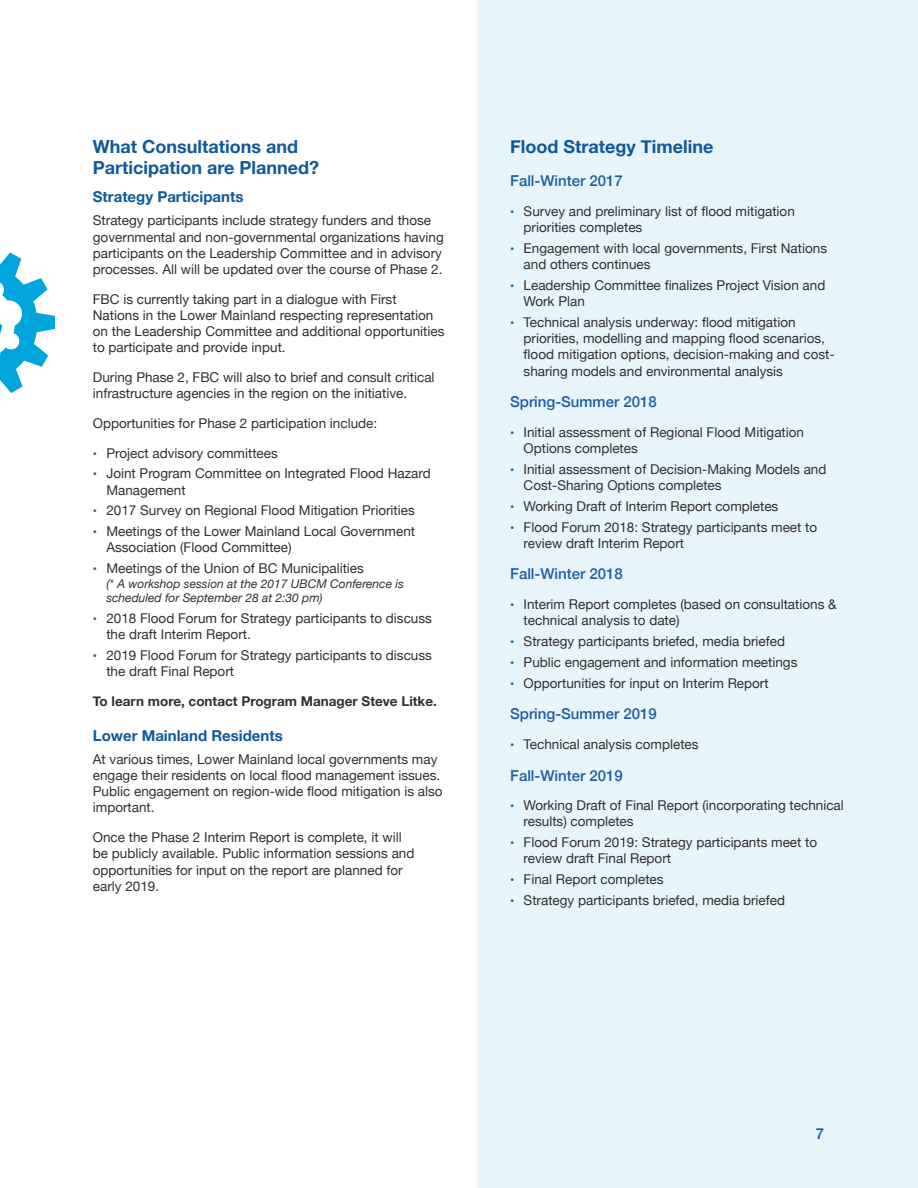
<style>
.page{position:relative;width:918px;height:1188px;background:#fff}
.page>*{position:absolute;margin:0;border:0;box-sizing:border-box;transform-origin:0 0}
.headers2{font:700 18px/21.6px "Helvetica Neue";color:#0f599b}
.body{font:500 15px "Helvetica Neue";color:#1f5e9f}
.headers2-2{font:700 15px "Helvetica Neue";color:#0f599b}
.body-2{font:500 15px "Helvetica Neue";color:#0f599b}
.body-3{font:13.5px/16.2px "Helvetica Neue";color:#312f30}
.body-4{font:700 13.5px "Helvetica Neue";color:#312f30}
.t1{font:italic 12px/14.4px "Helvetica Neue";color:#312f30}
.s1{font-size:12px;color:#0f599b}
</style>
<div class="page">
<div style="left:477px;top:0;width:441px;height:1188px;background:#e7f5fb"></div>
<svg style="left:0;top:252px;width:55px;height:141px"></svg>
<p class="headers2" style="left:93px;top:136px;width:228px">What Consultations and<br>Participation are Planned?</p>
<p class="headers2-2" style="left:93px;top:185px;width:152px">Strategy Participants</p>
<p class="body-3" style="left:93px;top:213px;width:352px">Strategy participants include strategy funders and those governmental and non-governmental organizations having participants on the Leadership Committee and in advisory processes. All will be updated over the course of Phase 2.</p>
<p class="body-3" style="left:93px;top:292px;width:353px">FBC is currently taking part in a dialogue with First Nations in the Lower Mainland respecting representation on the Leadership Committee and additional opportunities to participate and provide input.</p>
<p class="body-3" style="left:93px;top:370px;width:343px">During Phase 2, FBC will also to brief and consult critical infrastructure agencies in the region on the initiative.</p>
<p class="body-3" style="left:93px;top:416px;width:286px">Opportunities for Phase 2 participation include:</p>
<p class="body-3" style="left:93px;top:446px;width:187px"><span class="s1">•</span> Project advisory committees</p>
<p class="body-3" style="left:106px;top:466px;width:326px;text-indent:-14px"><span class="s1">•</span> Joint Program Committee on Integrated Flood Hazard<br>Management</p>
<p class="body-3" style="left:93px;top:503px;width:324px"><span class="s1">•</span> 2017 Survey on Regional Flood Mitigation Priorities</p>
<p class="body-3" style="left:106px;top:524px;width:310px;text-indent:-14px"><span class="s1">•</span> Meetings of the Lower Mainland Local Government<br>Association (Flood Committee)</p>
<p class="body-3" style="left:93px;top:561px;width:273px"><span class="s1">•</span> Meetings of the Union of BC Municipalities</p>
<p class="t1" style="left:106px;top:577px;width:299px">(* A workshop session at the 2017 UBCM Conference is scheduled for September 28 at 2:30 pm)</p>
<p class="body-3" style="left:106px;top:611px;width:327px;text-indent:-14px"><span class="s1">•</span> 2018 Flood Forum for Strategy participants to discuss the draft Interim Report.</p>
<p class="body-3" style="left:106px;top:648px;width:327px;text-indent:-14px"><span class="s1">•</span> 2019 Flood Forum for Strategy participants to discuss the draft Final Report</p>
<p class="body-4" style="left:93px;top:690px;width:346px">To learn more, contact Program Manager Steve Litke.</p>
<p class="headers2-2" style="left:93px;top:724px;width:191px">Lower Mainland Residents</p>
<p class="body-3" style="left:93px;top:752px;width:351px">At various times, Lower Mainland local governments may engage their residents on local flood management issues.<br>Public engagement on region-wide flood mitigation is also important.</p>
<p class="body-3" style="left:93px;top:830px;width:323px">Once the Phase 2 Interim Report is complete, it will be publicly available. Public information sessions and opportunities for input on the report are planned for early 2019.</p>
<p class="headers2" style="left:510px;top:136px;width:205px">Flood Strategy Timeline</p>
<p class="body" style="left:510px;top:169px;width:114px">Fall-Winter 2017</p>
<p class="body-3" style="left:524px;top:204px;width:273px;text-indent:-14px"><span class="s1">•</span> Survey and preliminary list of flood mitigation priorities completes</p>
<p class="body-3" style="left:524px;top:241px;width:305px;text-indent:-14px"><span class="s1">•</span> Engagement with local governments, First Nations and others continues</p>
<p class="body-3" style="left:524px;top:278px;width:303px;text-indent:-14px"><span class="s1">•</span> Leadership Committee finalizes Project Vision and<br>Work Plan</p>
<p class="body-3" style="left:524px;top:315px;width:313px;text-indent:-14px"><span class="s1">•</span> Technical analysis underway: flood mitigation priorities, modelling and mapping flood scenarios, flood mitigation options, decision-making and cost&shy;sharing models and environmental analysis</p>
<p class="body" style="left:510px;top:390px;width:148px">Spring-Summer 2018</p>
<p class="body-3" style="left:524px;top:425px;width:282px;text-indent:-14px"><span class="s1">•</span> Initial assessment of Regional Flood Mitigation<br>Options completes</p>
<p class="body-3" style="left:524px;top:462px;width:304px;text-indent:-14px"><span class="s1">•</span> Initial assessment of Decision-Making Models and<br>Cost-Sharing Options completes</p>
<p class="body-3" style="left:510px;top:499px;width:270px"><span class="s1">•</span> Working Draft of Interim Report completes</p>
<p class="body-3" style="left:524px;top:520px;width:295px;text-indent:-14px"><span class="s1">•</span> Flood Forum 2018: Strategy participants meet to review draft Interim Report</p>
<p class="body" style="left:510px;top:562px;width:114px">Fall-Winter 2018</p>
<p class="body-3" style="left:524px;top:597px;width:315px;text-indent:-14px"><span class="s1">•</span> Interim Report completes (based on consultations &amp; technical analysis to date)</p>
<p class="body-3" style="left:510px;top:634px;width:277px"><span class="s1">•</span> Strategy participants briefed, media briefed</p>
<p class="body-3" style="left:510px;top:655px;width:289px"><span class="s1">•</span> Public engagement and information meetings</p>
<p class="body-3" style="left:510px;top:676px;width:260px"><span class="s1">•</span> Opportunities for input on Interim Report</p>
<p class="body" style="left:510px;top:702px;width:148px">Spring-Summer 2019</p>
<p class="body-3" style="left:510px;top:737px;width:190px"><span class="s1">•</span> Technical analysis completes</p>
<p class="body" style="left:510px;top:763px;width:114px">Fall-Winter 2019</p>
<p class="body-3" style="left:524px;top:798px;width:322px;text-indent:-14px"><span class="s1">•</span> Working Draft of Final Report (incorporating technical results) completes</p>
<p class="body-3" style="left:524px;top:835px;width:295px;text-indent:-14px"><span class="s1">•</span> Flood Forum 2019: Strategy participants meet to review draft Final Report</p>
<p class="body-3" style="left:510px;top:872px;width:155px"><span class="s1">•</span> Final Report completes</p>
<p class="body-3" style="left:510px;top:893px;width:277px"><span class="s1">•</span> Strategy participants briefed, media briefed</p>
<p class="body-2" style="left:816px;top:1122px;width:10px">7</p>
</div>
